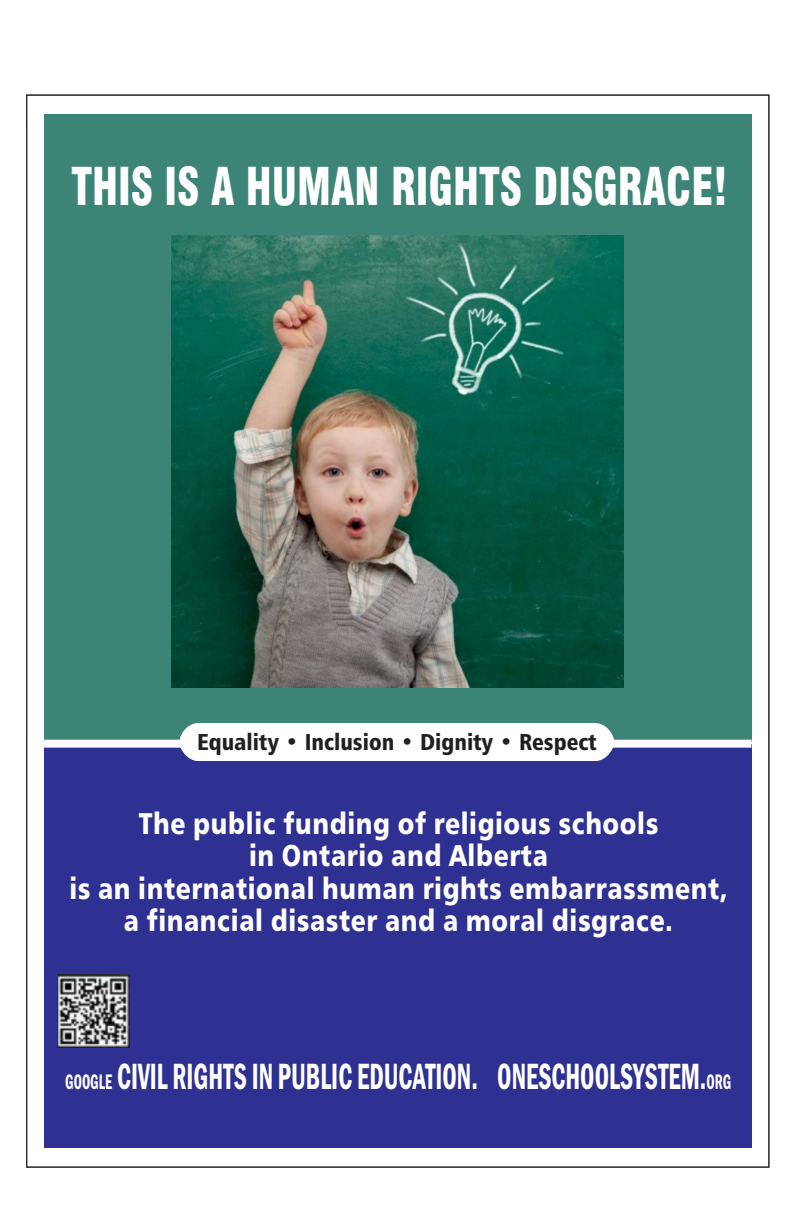
<style>
.page{position:relative;width:792px;height:1224px;background:#fff}
.page>*{position:absolute;margin:0;border:0;box-sizing:border-box;transform-origin:0 0}
.t1{font:900 condensed 50.8px "Swiss 721 BT";color:#fff;scale:.84 1}
.t2{font:600 condensed 37.8px "Franklin Gothic";color:#fff;scale:.68 1}
.t3{font:30px/32.4px "Humanist 777 BT Black B";letter-spacing:.025em;color:#fff;text-align:center;scale:.84 1}
.t4{font:23px "Humanist 777 BT Black Condensed B";color:#231f20}
.s1{font-size:21.8px}
</style>
<div class="page">
<div style="left:44px;top:114px;width:707px;height:628px;background:#3b8476"></div>
<div style="left:44px;top:744px;width:707px;height:403px;background:#2e3092"></div>
<img style="left:172px;top:236px;width:452px;height:452px">
<svg style="left:44px;top:723px;width:707px;height:38px"></svg>
<img style="left:58px;top:974px;width:71px;height:73px">
<h1 class="t1" style="left:71px;top:167px;width:783px">THIS IS A HUMAN RIGHTS DISGRACE!</h1>
<p class="t4" style="left:197px;top:733px;width:401px">Equality • Inclusion • Dignity • Respect</p>
<p class="t3" style="left:69px;top:810px;width:785px">The public funding of religious schools<br>in Ontario and Alberta<br>is an international human rights embarrassment, a financial disaster and a moral disgrace.</p>
<p class="t2" style="left:65px;top:1062px;width:981px"><span class="s1">GOOGLE</span> CIVIL RIGHTS IN PUBLIC EDUCATION. ONESCHOOLSYSTEM.<span class="s1">ORG</span></p>
</div>
